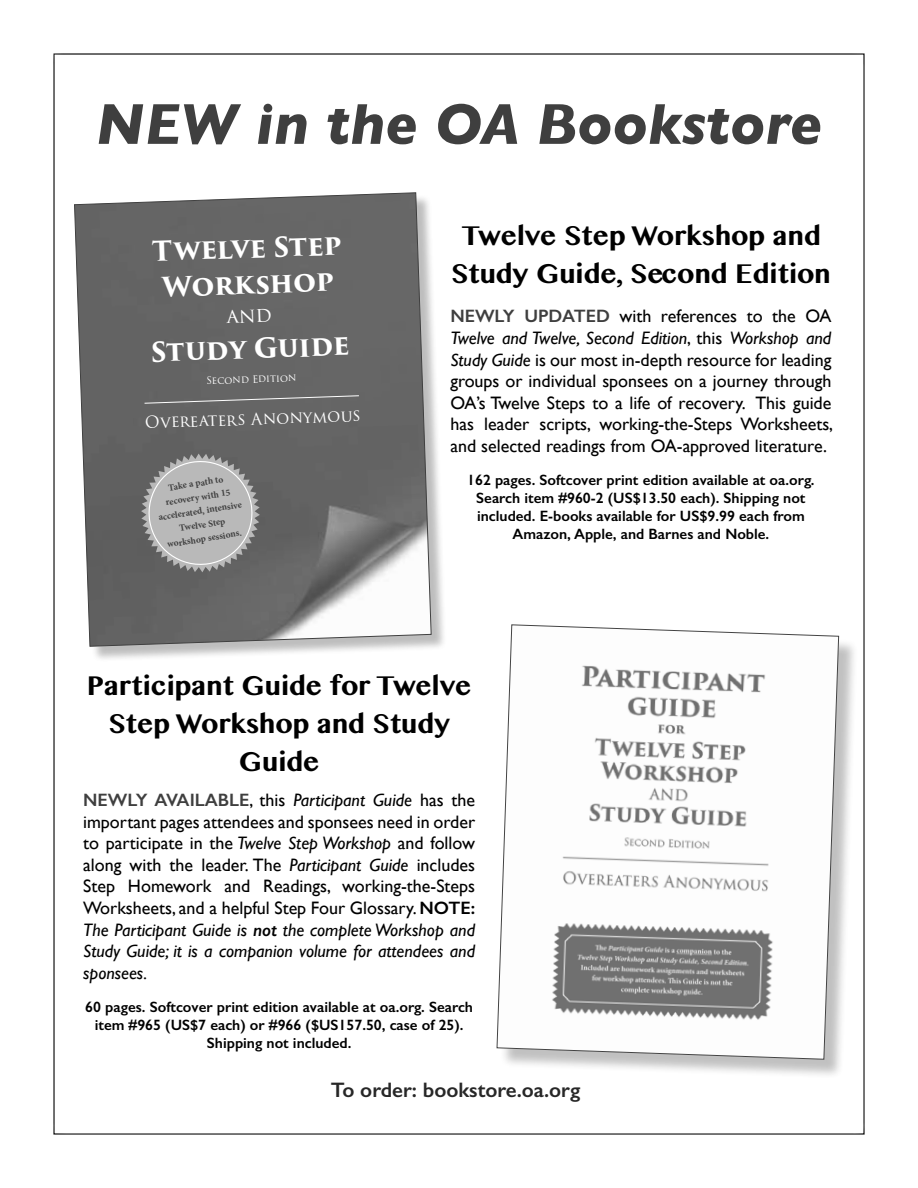
<style>
.page{position:relative;width:918px;height:1188px;background:#fff}
.page>*{position:absolute;margin:0;border:0;box-sizing:border-box;transform-origin:0 0}
.t1{font:italic 700 58.5px "Gill Sans";color:#3f3f3f}
.t2{font:700 31.5px/37.8px "Khmer MN";color:#000;text-align:center}
.t3{font:700 26.85px/36px "Trajan Pro 3";color:#fff;text-align:center}
.t4{font:600 21px "Gill Sans";color:#272727}
.t5{font:18px/21.6px "Gill Sans";color:#000;text-align:justify}
.t6{font:16.2px "Trajan Pro 3";color:#fff}
.t7{font:600 15px/18px "Gill Sans";color:#000;text-align:center}
.t8{font:10.05px "Trajan Pro 3";color:#fff}
.t9{font:700 9.45px/14px "Minion Pro";color:#000;text-align:center}
.s1{font-weight:600;color:#3f3f3f}
.s2{font-style:italic}
.s3{font-weight:600}
.s4{font-weight:600;font-style:italic}
</style>
<div class="page">
<div style="left:76px;top:194px;width:371px;height:469px;background:#000;opacity:.35"></div>
<svg style="left:74px;top:192px;width:358px;height:455px;background:#7a7a7a"></svg>
<div style="left:499px;top:627px;width:360px;height:452px;background:#000;opacity:.34"></div>
<svg style="left:496px;top:624px;width:343px;height:436px"></svg>
<div style="left:322px;top:1074px;width:267px;height:38px;background:#fff"></div>
<svg style="left:226px;top:308px;width:45px;height:15px"></svg>
<h1 class="t1" style="left:96px;top:90px;width:728px">NEW in the OA Bookstore</h1>
<h3 class="t3" style="left:152px;top:234px;width:191px;rotate:-2deg">Twelve Step<br>Workshop</h3>
<h3 class="t3" style="left:150px;top:335px;width:200px;rotate:-2deg">Study Guide</h3>
<p class="t8" style="left:206px;top:374px;width:92px;rotate:-2deg">Second Edition</p>
<p class="t6" style="left:145px;top:411px;width:217px;rotate:-2deg">Overeaters Anonymous</p>
<p class="t9" style="left:153px;top:483px;width:86px;rotate:-9deg">Take a path to recovery with 15 accelerated, intensive<br>Twelve Step workshop sessions.</p>
<h2 class="t2" style="left:451px;top:215px;width:381px">Twelve Step Workshop and<br>Study Guide, Second Edition</h2>
<p class="t5" style="left:450px;top:305px;width:384px"><span class="s1">NEWLY UPDATED</span> with references to the OA <span class="s2">Twelve and Twelve, Second Edition</span>, this <span class="s2">Workshop and Study Guide</span> is our most in-depth resource for leading groups or individual sponsees on a journey through OA’s Twelve Steps to a life of recovery. This guide has leader scripts, working-the-Steps Worksheets, and selected readings from OA-approved literature.</p>
<p class="t7" style="left:467px;top:471px;width:349px">162 pages. Softcover print edition available at oa.org.<br>Search item #960-2 (US$13.50 each). Shipping not included. E-books available for US$9.99 each from Amazon, Apple, and Barnes and Noble.</p>
<h2 class="t2" style="left:87px;top:666px;width:386px">Participant Guide for Twelve<br>Step Workshop and Study<br>Guide</h2>
<p class="t5" style="left:83px;top:789px;width:394px"><span class="s1">NEWLY AVAILABLE</span>, this <span class="s2">Participant Guide</span> has the important pages attendees and sponsees need in order to participate in the <span class="s2">Twelve Step Workshop</span> and follow along with the leader. The <span class="s2">Participant Guide</span> includes Step Homework and Readings, working-the-Steps Worksheets, and a helpful Step Four Glossary. <span class="s3">NOTE:<br></span><span class="s2">The Participant Guide is</span> <span class="s4">not</span> <span class="s2">the complete Workshop and Study Guide; it is a companion volume for attendees and sponsees.</span></p>
<p class="t7" style="left:85px;top:998px;width:389px">60 pages. Softcover print edition available at oa.org. Search item #965 (US$7 each) or #966 ($US157.50, case of 25).<br>Shipping not included.</p>
<p class="t4" style="left:331px;top:1078px;width:251px">To order: bookstore.oa.org</p>
</div>
